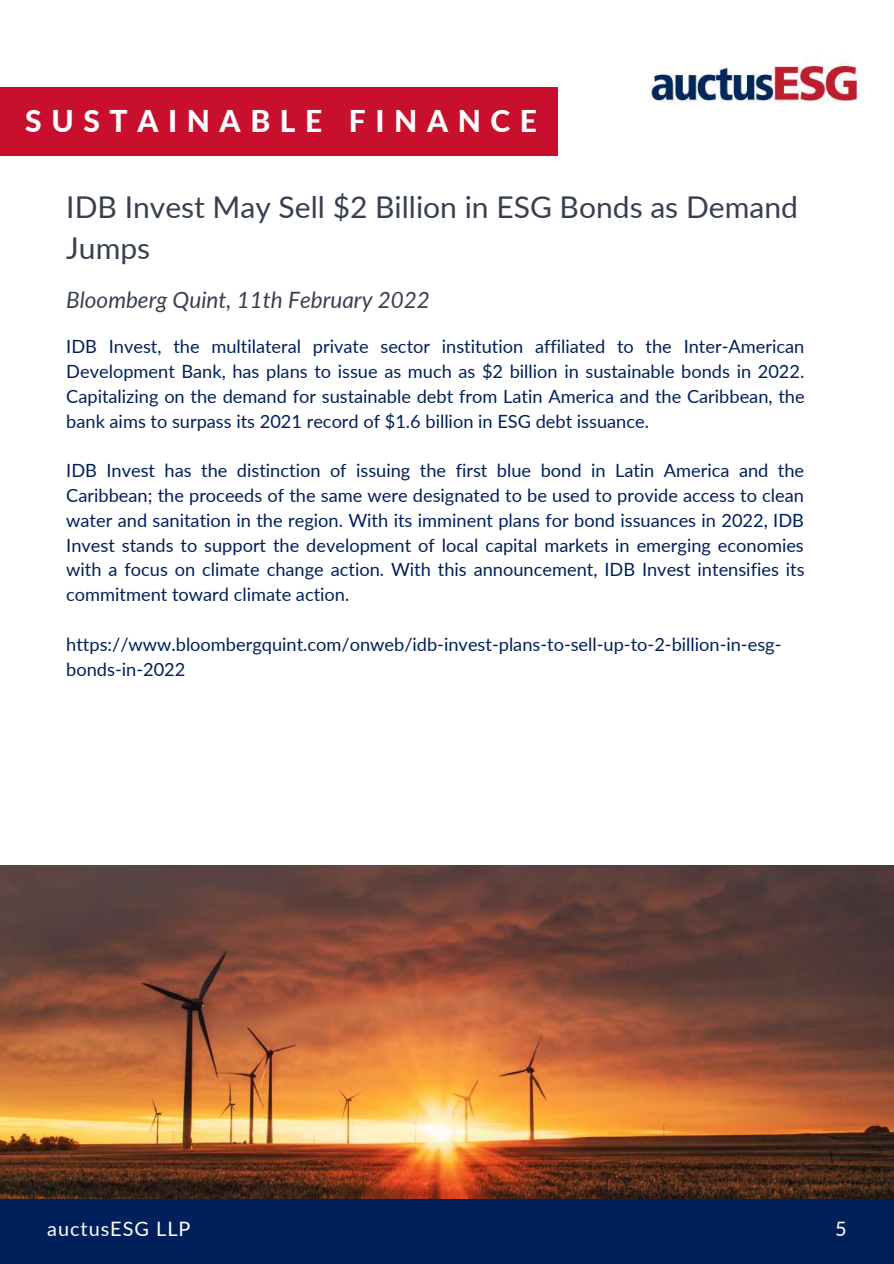
<style>
.page{position:relative;width:894px;height:1264px;background:#fff}
.page>*{position:absolute;margin:0;border:0;box-sizing:border-box;transform-origin:0 0}
.t1{font:30px/41.7px "Lato";color:#384050}
.t2{font:800 30px "Lato";letter-spacing:.32em;color:#fff}
.t3{font:italic 22.5px "Lato";color:#384050}
.t4{font:19.8px "Lato";letter-spacing:.05em;color:#fff}
.t5{font:18.15px/24.8px "Lato";color:#00205b;text-align:justify}
</style>
<div class="page">
<div style="left:0;top:1198px;width:893px;height:65px;background:#00205b"></div>
<img style="left:0;top:865px;width:893px;height:333px">
<div style="left:0;top:87px;width:430px;height:66px;background:#c8102e"></div>
<div style="left:9px;top:87px;width:548px;height:69px;background:#c8102e"></div>
<img style="left:649px;top:58px;width:212px;height:45px">
<h1 class="t2" style="left:89px;top:104px;width:76px">EESSG</h1>
<h1 class="t2" style="left:25px;top:102px;width:513px">SUSTAINABLE FINANCE</h1>
<h1 class="t1" style="left:66px;top:185px;width:733px">IDB Invest May Sell $2 Billion in ESG Bonds as Demand<br>Jumps</h1>
<p class="t3" style="left:66px;top:286px;width:365px">Bloomberg Quint, 11th February 2022</p>
<p class="t5" style="left:66px;top:334px;width:739px">IDB Invest, the multilateral private sector institution affiliated to the Inter-American Development Bank, has plans to issue as much as $2 billion in sustainable bonds in 2022.<br>Capitalizing on the demand for sustainable debt from Latin America and the Caribbean, the bank aims to surpass its 2021 record of $1.6 billion in ESG debt issuance.</p>
<p class="t5" style="left:66px;top:458px;width:739px">IDB Invest has the distinction of issuing the first blue bond in Latin America and the Caribbean; the proceeds of the same were designated to be used to provide access to clean water and sanitation in the region. With its imminent plans for bond issuances in 2022, IDB Invest stands to support the development of local capital markets in emerging economies with a focus on climate change action. With this announcement, IDB Invest intensifies its commitment toward climate action.</p>
<p class="t5" style="left:66px;top:631px;width:716px">https://www.bloombergquint.com/onweb/idb-invest-plans-to-sell-up-to-2-billion-in-esg&shy;bonds-in-2022</p>
<p class="t4" style="left:47px;top:1216px;width:145px">auctusESG LLP</p>
<p class="t4" style="left:834px;top:1216px;width:13px">5</p>
</div>
